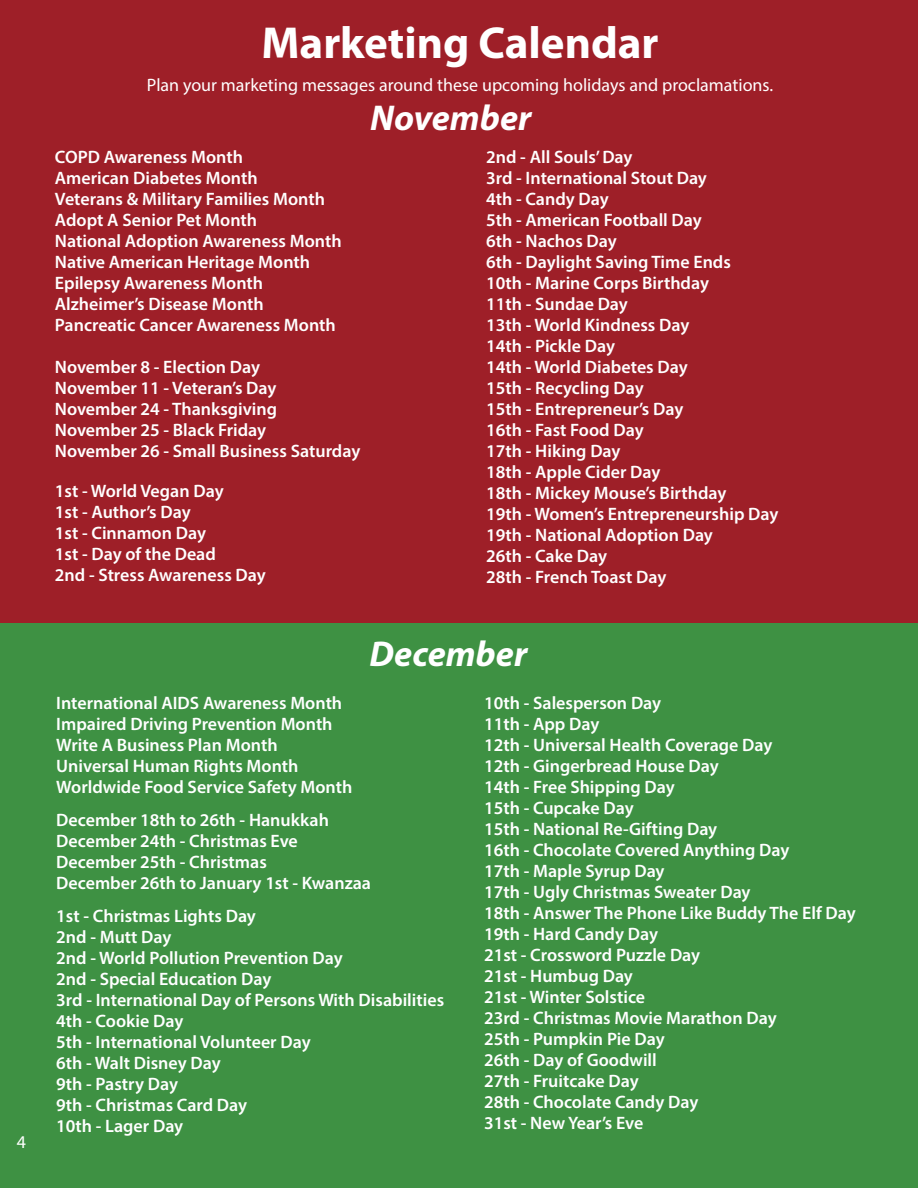
<style>
.page{position:relative;width:918px;height:1188px;background:#fff}
.page>*{position:absolute;margin:0;border:0;box-sizing:border-box;transform-origin:0 0}
.t1{font:700 45px "Myriad Pro";color:#fff}
.t2{font:italic 700 36px "Myriad Pro";color:#fff}
.t3{font:600 18px/21px "Myriad Pro";color:#fff}
.t4{font:18px "Myriad Pro";color:#fff}
</style>
<div class="page">
<div style="left:0;top:0;width:918px;height:629px;background:#9e1f28"></div>
<div style="left:0;top:623px;width:918px;height:565px;background:#3e9143"></div>
<p class="t4" style="left:17px;top:1130px;width:11px">4</p>
<h1 class="t1" style="left:261px;top:14px;width:399px">Marketing Calendar</h1>
<p class="t4" style="left:147px;top:74px;width:628px">Plan your marketing messages around these upcoming holidays and proclamations.</p>
<p class="t3" style="left:55px;top:146px;width:288px">COPD Awareness Month<br>American Diabetes Month<br>Veterans &amp; Military Families Month<br>Adopt A Senior Pet Month<br>National Adoption Awareness Month<br>Native American Heritage Month<br>Epilepsy Awareness Month<br>Alzheimer’s Disease Month<br>Pancreatic Cancer Awareness Month</p>
<p class="t3" style="left:55px;top:356px;width:307px">November 8 - Election Day<br>November 11 - Veteran’s Day<br>November 24 - Thanksgiving<br>November 25 - Black Friday<br>November 26 - Small Business Saturday</p>
<p class="t3" style="left:55px;top:480px;width:212px">1st - World Vegan Day<br>1st - Author’s Day<br>1st - Cinnamon Day<br>1st - Day of the Dead<br>2nd - Stress Awareness Day</p>
<h2 class="t2" style="left:370px;top:95px;width:163px">November</h2>
<p class="t3" style="left:486px;top:146px;width:294px">2nd - All Souls’ Day<br>3rd - International Stout Day<br>4th - Candy Day<br>5th - American Football Day<br>6th - Nachos Day<br>6th - Daylight Saving Time Ends<br>10th - Marine Corps Birthday<br>11th - Sundae Day<br>13th - World Kindness Day<br>14th - Pickle Day<br>14th - World Diabetes Day<br>15th - Recycling Day<br>15th - Entrepreneur’s Day<br>16th - Fast Food Day<br>17th - Hiking Day<br>18th - Apple Cider Day<br>18th - Mickey Mouse’s Birthday<br>19th - Women’s Entrepreneurship Day<br>19th - National Adoption Day<br>26th - Cake Day<br>28th - French Toast Day</p>
<h2 class="t2" style="left:369px;top:630px;width:159px">December</h2>
<p class="t3" style="left:56px;top:692px;width:298px">International AIDS Awareness Month Impaired Driving Prevention Month Write A Business Plan Month Universal Human Rights Month Worldwide Food Service Safety Month</p>
<p class="t3" style="left:56px;top:809px;width:316px">December 18th to 26th - Hanukkah<br>December 24th - Christmas Eve<br>December 25th - Christmas<br>December 26th to January 1st - Kwanzaa</p>
<p class="t3" style="left:56px;top:905px;width:389px">1st - Christmas Lights Day<br>2nd - Mutt Day<br>2nd - World Pollution Prevention Day<br>2nd - Special Education Day<br>3rd - International Day of Persons With Disabilities<br>4th - Cookie Day<br>5th - International Volunteer Day<br>6th - Walt Disney Day<br>9th - Pastry Day<br>9th - Christmas Card Day<br>10th - Lager Day</p>
<p class="t3" style="left:484px;top:692px;width:373px">10th - Salesperson Day<br>11th - App Day<br>12th - Universal Health Coverage Day<br>12th - Gingerbread House Day<br>14th - Free Shipping Day<br>15th - Cupcake Day<br>15th - National Re-Gifting Day<br>16th - Chocolate Covered Anything Day<br>17th - Maple Syrup Day<br>17th - Ugly Christmas Sweater Day<br>18th - Answer The Phone Like Buddy The Elf Day<br>19th - Hard Candy Day<br>21st - Crossword Puzzle Day<br>21st - Humbug Day<br>21st - Winter Solstice<br>23rd - Christmas Movie Marathon Day<br>25th - Pumpkin Pie Day<br>26th - Day of Goodwill<br>27th - Fruitcake Day<br>28th - Chocolate Candy Day<br>31st - New Year’s Eve</p>
</div>
